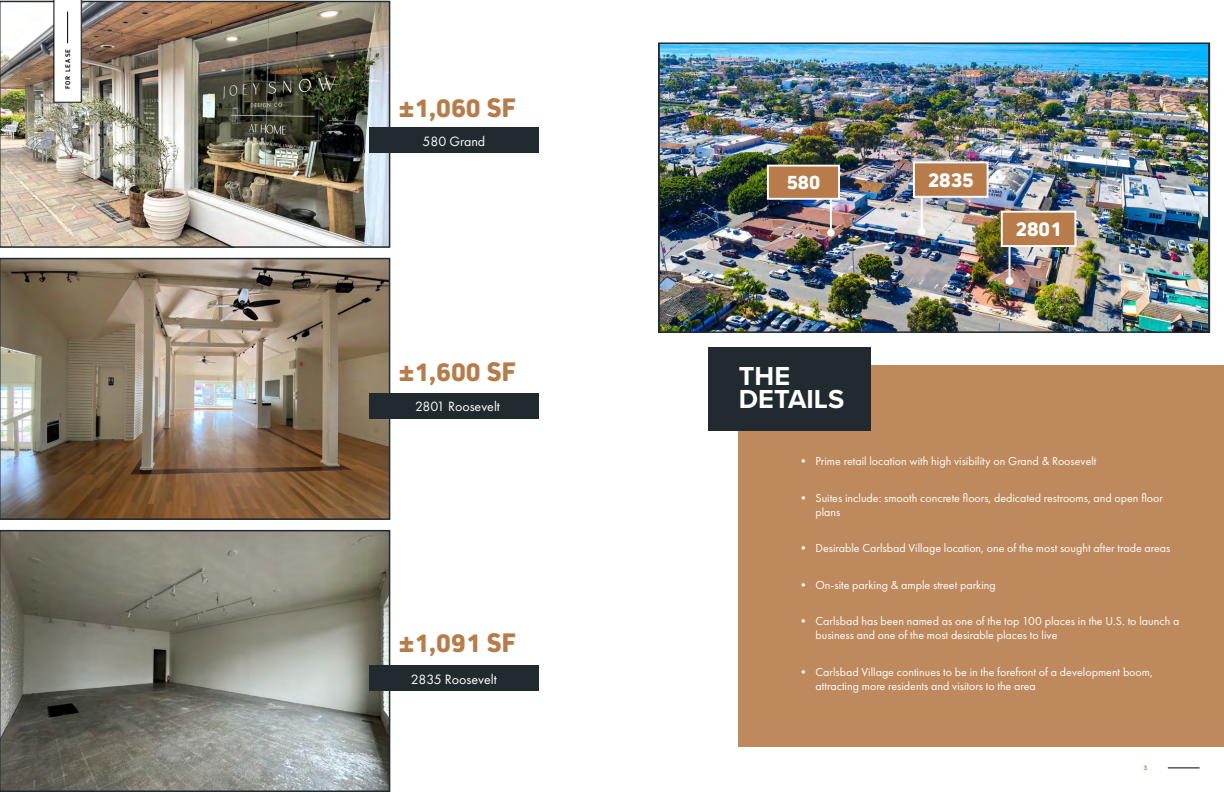
<style>
.page{position:relative;width:1224px;height:792px;background:#fff}
.page>*{position:absolute;margin:0;border:0;box-sizing:border-box;transform-origin:0 0}
.t1{font:800 28px "Kiro";color:#b77c4a}
.t2{font:700 27px/23px "Proxima Nova";color:#fff}
.t3{font:800 21.8px "Kiro";color:#fff}
.t4{font:800 21px "Kiro";color:#fff}
.t5{font:14px "Futura PT";color:#fff}
.t6{font:12px/14px "Futura PT";color:#fff}
.t7{font:700 7px "Kiro";letter-spacing:.15em;color:#000}
.t8{font:700 7px "Kiro";color:#b77c4a}
</style>
<div class="page">
<hr style="left:1168px;top:768px;width:32px;height:1px;background:#000">
<img style="left:0;top:258px;width:390px;height:262px">
<div style="left:369px;top:393px;width:170px;height:25px;background:#212a2f"></div>
<img style="left:0;top:1px;width:390px;height:247px">
<div style="left:369px;top:127px;width:170px;height:26px;background:#212a2f"></div>
<svg style="left:0;top:530px;width:390px;height:262px;background:#83847a"></svg>
<div style="left:369px;top:665px;width:170px;height:26px;background:#212a2f"></div>
<svg style="left:53px;top:0;width:29px;height:103px"></svg>
<hr style="left:67px;top:12px;width:1px;height:31px;background:#000">
<div style="left:739px;top:366px;width:485px;height:381px;background:#be895c"></div>
<div style="left:709px;top:348px;width:162px;height:83px;background:#212a2f"></div>
<img style="left:661px;top:45px;width:546px;height:285px">
<div style="left:658px;top:42px;width:552px;height:291px;border:2px solid #212a2f"></div>
<div style="left:767px;top:165px;width:73px;height:35px;background:#b77c4a;border:2px solid #fff"></div>
<hr style="left:830px;top:198px;width:2px;height:35px;background:#fff">
<div style="left:827px;top:229px;width:8px;height:8px;background:#fff;border-radius:50%"></div>
<div style="left:913px;top:161px;width:76px;height:37px;background:#b77c4a;border:2px solid #fff"></div>
<hr style="left:921px;top:196px;width:2px;height:36px;background:#fff">
<div style="left:918px;top:228px;width:8px;height:8px;background:#fff;border-radius:50%"></div>
<div style="left:1001px;top:211px;width:75px;height:36px;background:#b77c4a;border:2px solid #fff"></div>
<hr style="left:1009px;top:245px;width:2px;height:36px;background:#fff">
<div style="left:1006px;top:277px;width:7px;height:8px;background:#fff;border-radius:50%"></div>
<p class="t7" style="left:64px;top:89px;width:42px;rotate:-90deg">FOR LEASE</p>
<h1 class="t1" style="left:399px;top:91px;width:118px">±1,060 SF</h1>
<p class="t5" style="left:422px;top:133px;width:64px">580 Grand</p>
<h1 class="t1" style="left:399px;top:355px;width:118px">±1,600 SF</h1>
<p class="t5" style="left:415px;top:398px;width:86px">2801 Roosevelt</p>
<h1 class="t1" style="left:399px;top:627px;width:118px">±1,091 SF</h1>
<p class="t5" style="left:411px;top:671px;width:87px">2835 Roosevelt</p>
<h3 class="t4" style="left:787px;top:170px;width:35px">580</h3>
<h3 class="t3" style="left:928px;top:167px;width:48px">2835</h3>
<h3 class="t3" style="left:1016px;top:216px;width:48px">2801</h3>
<h2 class="t2" style="left:739px;top:363px;width:107px">THE<br>DETAILS</h2>
<p class="t6" style="left:797px;top:454px;width:301px">• Prime retail location with high visibility on Grand &amp; Roosevelt</p>
<p class="t6" style="left:815px;top:491px;width:349px;text-indent:-18px">• Suites include: smooth concrete floors, dedicated restrooms, and open floor plans</p>
<p class="t6" style="left:797px;top:541px;width:375px">• Desirable Carlsbad Village location, one of the most sought after trade areas</p>
<p class="t6" style="left:797px;top:578px;width:200px">• On-site parking &amp; ample street parking</p>
<p class="t6" style="left:815px;top:614px;width:365px;text-indent:-18px">• Carlsbad has been named as one of the top 100 places in the U.S. to launch a business and one of the most desirable places to live</p>
<p class="t6" style="left:815px;top:665px;width:339px;text-indent:-18px">• Carlsbad Village continues to be in the forefront of a development boom, attracting more residents and visitors to the area</p>
<p class="t8" style="left:1143px;top:764px;width:5px">3</p>
</div>
